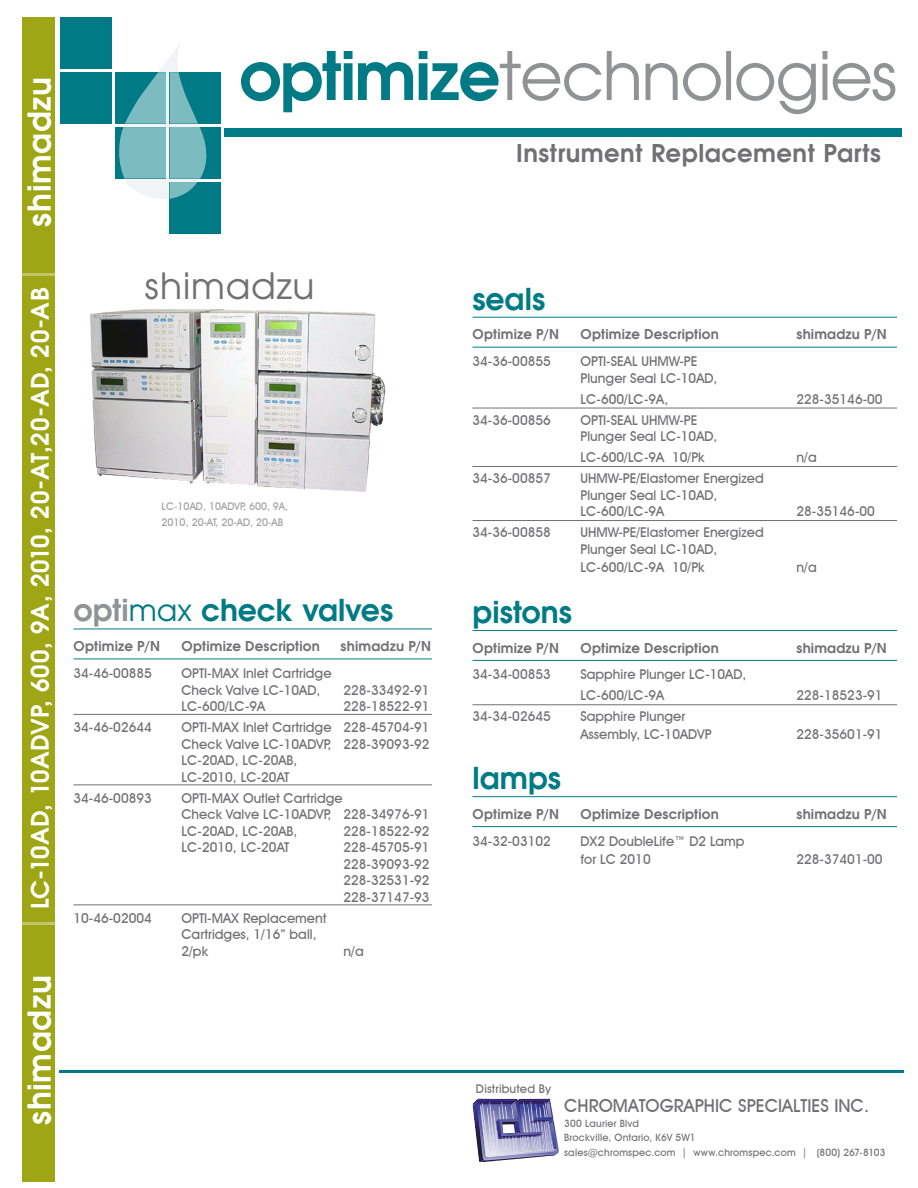
<style>
.page{position:relative;width:918px;height:1188px;background:#fff}
.page>*{position:absolute;margin:0;border:0;box-sizing:border-box;transform-origin:0 0}
.body{font:36px "Avant Garde";letter-spacing:.025em;color:#717074}
.body-2{font:600 31.5px "Avant Garde";letter-spacing:.02em;color:#fff}
.body-3{font:600 30px "Avant Garde";color:#007b85}
.body-4{font:600 24.3px "Avant Garde";letter-spacing:.02em;color:#717074}
.body-5{font:600 24px "Avant Garde";letter-spacing:.015em;color:#fff}
.Body_Header{font:500 17.85px "Avant Garde IT Cby BT";color:#717074}
.NEW_PART_LIST{font:500 13.5px/16.5px "Avant Garde IT Cby BT";color:#717074}
.part_header{font:600 13.5px "Avant Garde";letter-spacing:.015em;color:#717074}
.body-6{font:600 13.5px "Avant Garde";letter-spacing:.015em;color:#717074}
.body-7{font:500 12px "Avant Garde IT Cby BT";letter-spacing:.015em;color:#717074}
.Part_List{font:500 10.5px/16.5px "Avant Garde IT Cby BT";color:#a1a1a5}
.Body_Header-2{font:500 10.05px "Avant Garde IT Cby BT";letter-spacing:.02em;color:#717074}
.s1{color:#919295}
.s2{font-weight:400}
</style>
<div class="page">
<div style="left:22px;top:17px;width:34px;height:1165px;background:#9ea615"></div>
<hr style="left:472px;top:317px;width:425px;height:1px;background:#007b85">
<hr style="left:472px;top:347px;width:425px;height:1px;background:#007b85">
<hr style="left:472px;top:408px;width:425px;height:1px;background:#717074">
<hr style="left:472px;top:466px;width:425px;height:1px;background:#717074">
<hr style="left:472px;top:520px;width:425px;height:1px;background:#717074">
<hr style="left:472px;top:630px;width:425px;height:1px;background:#007b85">
<hr style="left:472px;top:660px;width:425px;height:1px;background:#007b85">
<hr style="left:472px;top:704px;width:425px;height:1px;background:#717074">
<hr style="left:472px;top:796px;width:425px;height:1px;background:#007b85">
<hr style="left:472px;top:826px;width:425px;height:1px;background:#007b85">
<svg style="left:241px;top:51px;width:654px;height:63px"></svg>
<hr style="left:60px;top:1070px;width:844px;height:3px;background:#007b85">
<div style="left:224px;top:128px;width:678px;height:9px;background:#007b85"></div>
<div style="left:170px;top:182px;width:51px;height:51px;background:#007b85"></div>
<div style="left:170px;top:72px;width:51px;height:52px;background:#007b85"></div>
<div style="left:170px;top:127px;width:51px;height:51px;background:#007b85"></div>
<div style="left:115px;top:127px;width:51px;height:51px;background:#007b85"></div>
<div style="left:115px;top:72px;width:51px;height:52px;background:#007b85"></div>
<div style="left:61px;top:72px;width:51px;height:52px;background:#007b85"></div>
<svg style="left:118px;top:44px;width:90px;height:155px"></svg>
<div style="left:61px;top:17px;width:51px;height:52px;background:#007b85"></div>
<hr style="left:17px;top:922px;width:46px;height:3px;background:#fff">
<hr style="left:20px;top:273px;width:45px;height:3px;background:#fff">
<img style="left:90px;top:309px;width:296px;height:183px">
<hr style="left:74px;top:629px;width:358px;height:1px;background:#007b85">
<hr style="left:74px;top:659px;width:358px;height:1px;background:#007b85">
<hr style="left:74px;top:714px;width:358px;height:1px;background:#717074">
<hr style="left:74px;top:785px;width:358px;height:1px;background:#717074">
<hr style="left:74px;top:905px;width:358px;height:1px;background:#717074">
<img style="left:472px;top:1098px;width:87px;height:64px">
<p class="body-2" style="left:19px;top:226px;width:151px;rotate:-90deg">shimadzu</p>
<p class="body-5" style="left:24px;top:909px;width:623px;rotate:-90deg">LC-10AD, 10ADVP, 600, 9A, 2010, 20-AT,20-AD, 20-AB</p>
<p class="body-2" style="left:19px;top:1125px;width:151px;rotate:-90deg">shimadzu</p>
<p class="body" style="left:145px;top:264px;width:171px">shimadzu</p>
<p class="Part_List" style="left:162px;top:498px;width:128px">LC-10AD, 10ADVP, 600, 9A,<br>2010, 20-AT, 20-AD, 20-AB</p>
<p class="body-3" style="left:74px;top:591px;width:321px"><span class="s1">opti</span><span class="s2">max</span> check valves</p>
<p class="body-6" style="left:74px;top:637px;width:88px">Optimize P/N</p>
<p class="body-6" style="left:182px;top:637px;width:140px">Optimize Description</p>
<p class="body-6" style="left:341px;top:637px;width:92px">shimadzu P/N</p>
<p class="NEW_PART_LIST" style="left:74px;top:665px;width:80px">34-46-00885</p>
<p class="NEW_PART_LIST" style="left:182px;top:665px;width:152px">OPTI-MAX Inlet Cartridge<br>Check Valve LC-10AD,</p>
<p class="NEW_PART_LIST" style="left:344px;top:681px;width:88px">228-33492-91</p>
<p class="NEW_PART_LIST" style="left:182px;top:698px;width:85px">LC-600/LC-9A</p>
<p class="NEW_PART_LIST" style="left:344px;top:698px;width:88px">228-18522-91</p>
<p class="NEW_PART_LIST" style="left:74px;top:719px;width:80px">34-46-02644</p>
<p class="NEW_PART_LIST" style="left:182px;top:719px;width:250px">OPTI-MAX Inlet Cartridge 228-45704-91<br>Check Valve LC-10ADVP, 228-39093-92<br>LC-20AD, LC-20AB,<br>LC-2010, LC-20AT</p>
<p class="NEW_PART_LIST" style="left:74px;top:789px;width:80px">34-46-00893</p>
<p class="NEW_PART_LIST" style="left:182px;top:789px;width:250px">OPTI-MAX Outlet Cartridge<br>Check Valve LC-10ADVP, 228-34976-91<br>LC-20AD, LC-20AB,</p>
<p class="NEW_PART_LIST" style="left:344px;top:822px;width:88px">228-18522-92</p>
<p class="NEW_PART_LIST" style="left:182px;top:839px;width:109px">LC-2010, LC-20AT</p>
<p class="NEW_PART_LIST" style="left:344px;top:839px;width:88px;text-align:justify">228-45705-91<br>228-39093-92<br>228-32531-92<br>228-37147-93</p>
<p class="NEW_PART_LIST" style="left:74px;top:909px;width:80px">10-46-02004</p>
<p class="NEW_PART_LIST" style="left:182px;top:909px;width:147px">OPTI-MAX Replacement<br>Cartridges, 1/16” ball,<br>2/pk</p>
<p class="NEW_PART_LIST" style="left:344px;top:942px;width:22px">n/a</p>
<p class="body-4" style="left:516px;top:137px;width:367px">Instrument Replacement Parts</p>
<p class="body-3" style="left:472px;top:279px;width:74px">seals</p>
<p class="part_header" style="left:472px;top:326px;width:88px">Optimize P/N</p>
<p class="part_header" style="left:580px;top:326px;width:140px">Optimize Description</p>
<p class="part_header" style="left:796px;top:326px;width:92px">shimadzu P/N</p>
<p class="NEW_PART_LIST" style="left:472px;top:353px;width:80px">34-36-00855</p>
<p class="NEW_PART_LIST" style="left:580px;top:353px;width:138px">OPTI-SEAL UHMW-PE<br>Plunger Seal LC-10AD,</p>
<p class="NEW_PART_LIST" style="left:580px;top:391px;width:89px">LC-600/LC-9A,</p>
<p class="NEW_PART_LIST" style="left:796px;top:391px;width:88px">228-35146-00</p>
<p class="NEW_PART_LIST" style="left:472px;top:412px;width:80px">34-36-00856</p>
<p class="NEW_PART_LIST" style="left:580px;top:412px;width:138px">OPTI-SEAL UHMW-PE<br>Plunger Seal LC-10AD,</p>
<p class="NEW_PART_LIST" style="left:580px;top:449px;width:126px">LC-600/LC-9A 10/Pk</p>
<p class="NEW_PART_LIST" style="left:796px;top:449px;width:22px">n/a</p>
<p class="NEW_PART_LIST" style="left:472px;top:470px;width:80px">34-36-00857</p>
<p class="NEW_PART_LIST" style="left:580px;top:470px;width:185px">UHMW-PE/Elastomer Energized<br>Plunger Seal LC-10AD,<br>LC-600/LC-9A</p>
<p class="NEW_PART_LIST" style="left:796px;top:503px;width:80px">28-35146-00</p>
<p class="NEW_PART_LIST" style="left:472px;top:524px;width:80px">34-36-00858</p>
<p class="NEW_PART_LIST" style="left:580px;top:524px;width:185px">UHMW-PE/Elastomer Energized<br>Plunger Seal LC-10AD,</p>
<p class="NEW_PART_LIST" style="left:580px;top:559px;width:126px">LC-600/LC-9A 10/Pk</p>
<p class="NEW_PART_LIST" style="left:796px;top:559px;width:22px">n/a</p>
<p class="body-3" style="left:472px;top:592px;width:101px">pistons</p>
<p class="part_header" style="left:472px;top:639px;width:88px">Optimize P/N</p>
<p class="part_header" style="left:580px;top:639px;width:140px">Optimize Description</p>
<p class="part_header" style="left:796px;top:639px;width:92px">shimadzu P/N</p>
<p class="NEW_PART_LIST" style="left:472px;top:666px;width:80px">34-34-00853</p>
<p class="NEW_PART_LIST" style="left:580px;top:666px;width:167px">Sapphire Plunger LC-10AD,</p>
<p class="NEW_PART_LIST" style="left:580px;top:687px;width:85px">LC-600/LC-9A</p>
<p class="NEW_PART_LIST" style="left:796px;top:687px;width:88px">228-18523-91</p>
<p class="NEW_PART_LIST" style="left:472px;top:708px;width:80px">34-34-02645</p>
<p class="NEW_PART_LIST" style="left:580px;top:708px;width:133px;line-height:18px">Sapphire Plunger<br>Assembly, LC-10ADVP</p>
<p class="NEW_PART_LIST" style="left:796px;top:726px;width:88px">228-35601-91</p>
<p class="body-3" style="left:472px;top:758px;width:90px">lamps</p>
<p class="part_header" style="left:472px;top:805px;width:88px">Optimize P/N</p>
<p class="part_header" style="left:580px;top:805px;width:140px">Optimize Description</p>
<p class="part_header" style="left:796px;top:805px;width:92px">shimadzu P/N</p>
<p class="NEW_PART_LIST" style="left:472px;top:833px;width:80px">34-32-03102</p>
<p class="NEW_PART_LIST" style="left:580px;top:832px;width:166px;line-height:18px">DX2 DoubleLife™ D2 Lamp for LC 2010</p>
<p class="NEW_PART_LIST" style="left:796px;top:851px;width:88px">228-37401-00</p>
<p class="body-7" style="left:476px;top:1081px;width:77px">Distributed By</p>
<p class="Body_Header" style="left:564px;top:1095px;width:307px">CHROMATOGRAPHIC SPECIALTIES INC.</p>
<p class="Body_Header-2" style="left:564px;top:1117px;width:76px">300 Laurier Blvd</p>
<p class="Body_Header-2" style="left:564px;top:1132px;width:133px">Brockville, Ontario, K6V 5W1</p>
<p class="Body_Header-2" style="left:564px;top:1146px;width:323px">sales@chromspec.com | www.chromspec.com | (800) 267-8103</p>
</div>
